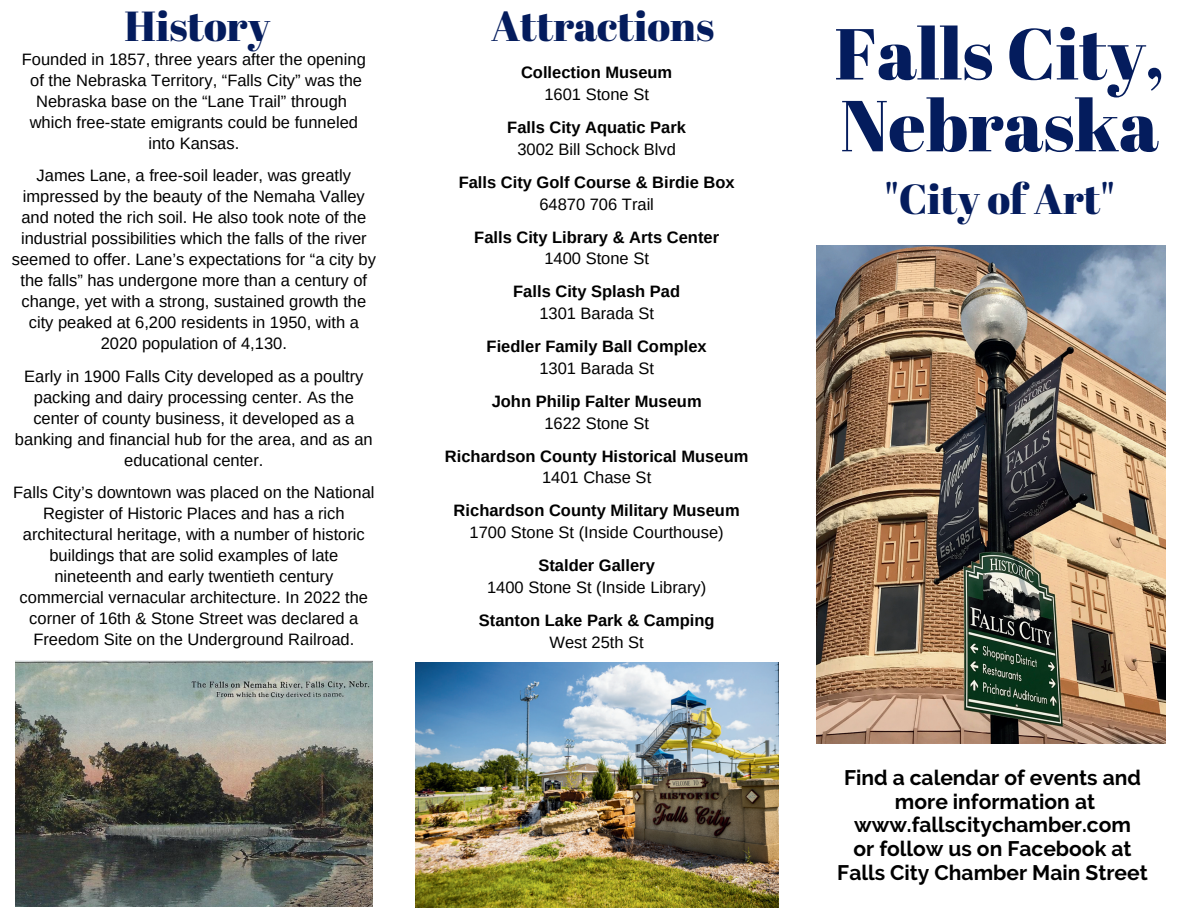
<style>
.page{position:relative;width:1188px;height:918px;background:#fff}
.page>*{position:absolute;margin:0;border:0;box-sizing:border-box;transform-origin:0 0}
.t1{font:72px/71.8px "Abril Fatface";color:#041c5d}
.t2{font:42px "Abril Fatface";color:#041c5d}
.t3{font:700 21px/23.5px "Raleway";color:#000;text-align:center}
.t4{font:16.5px/21px "Arimo";color:#000;text-align:center}
.t5{font:700 16.5px "Arimo";color:#000}
</style>
<div class="page">
<img style="left:15px;top:661px;width:357px;height:245px">
<img style="left:816px;top:245px;width:349px;height:498px">
<img style="left:415px;top:663px;width:364px;height:245px">
<h2 class="t2" style="left:125px;top:-4px;width:147px">History</h2>
<h2 class="t2" style="left:491px;top:-4px;width:225px">Attractions</h2>
<p class="t5" style="left:521px;top:61px;width:153px">Collection Museum</p>
<p class="t4" style="left:544px;top:84px;width:106px">1601 Stone St</p>
<p class="t5" style="left:507px;top:116px;width:180px">Falls City Aquatic Park</p>
<p class="t4" style="left:517px;top:139px;width:160px">3002 Bill Schock Blvd</p>
<p class="t5" style="left:459px;top:171px;width:277px">Falls City Golf Course &amp; Birdie Box</p>
<p class="t4" style="left:539px;top:194px;width:116px">64870 706 Trail</p>
<p class="t5" style="left:474px;top:226px;width:246px">Falls City Library &amp; Arts Center</p>
<p class="t4" style="left:544px;top:248px;width:106px">1400 Stone St</p>
<p class="t5" style="left:513px;top:280px;width:168px">Falls City Splash Pad</p>
<p class="t4" style="left:539px;top:303px;width:116px">1301 Barada St</p>
<p class="t5" style="left:487px;top:335px;width:222px">Fiedler Family Ball Complex</p>
<p class="t4" style="left:539px;top:358px;width:116px">1301 Barada St</p>
<p class="t5" style="left:492px;top:390px;width:211px">John Philip Falter Museum</p>
<p class="t4" style="left:544px;top:413px;width:106px">1622 Stone St</p>
<p class="t5" style="left:445px;top:445px;width:305px">Richardson County Historical Museum</p>
<p class="t4" style="left:542px;top:467px;width:111px">1401 Chase St</p>
<p class="t5" style="left:454px;top:499px;width:288px">Richardson County Military Museum</p>
<p class="t4" style="left:470px;top:522px;width:256px">1700 Stone St (Inside Courthouse)</p>
<p class="t5" style="left:538px;top:554px;width:118px">Stalder Gallery</p>
<p class="t4" style="left:487px;top:577px;width:221px">1400 Stone St (Inside Library)</p>
<p class="t5" style="left:479px;top:609px;width:237px">Stanton Lake Park &amp; Camping</p>
<p class="t4" style="left:549px;top:632px;width:96px">West 25th St</p>
<p class="t4" style="left:22px;top:49px;width:345px">Founded in 1857, three years after the opening of the Nebraska Territory, “Falls City” was the Nebraska base on the “Lane Trail” through which free-state emigrants could be funneled into Kansas.</p>
<p class="t4" style="left:12px;top:165px;width:366px">James Lane, a free-soil leader, was greatly impressed by the beauty of the Nemaha Valley and noted the rich soil. He also took note of the industrial possibilities which the falls of the river seemed to offer. Lane’s expectations for “a city by the falls” has undergone more than a century of change, yet with a strong, sustained growth the city peaked at 6,200 residents in 1950, with a 2020 population of 4,130.</p>
<p class="t4" style="left:15px;top:366px;width:359px">Early in 1900 Falls City developed as a poultry packing and dairy processing center. As the center of county business, it developed as a banking and financial hub for the area, and as an educational center.</p>
<p class="t4" style="left:13px;top:482px;width:363px">Falls City’s downtown was placed on the National Register of Historic Places and has a rich architectural heritage, with a number of historic buildings that are solid examples of late nineteenth and early twentieth century commercial vernacular architecture. In 2022 the corner of 16th &amp; Stone Street was declared a Freedom Site on the Underground Railroad.</p>
<h1 class="t1" style="left:835px;top:16px;width:331px">Falls City,<br>Nebraska</h1>
<h2 class="t2" style="left:885px;top:170px;width:231px">"City of Art"</h2>
<p class="t3" style="left:837px;top:766px;width:312px">Find a calendar of events and more information at www.fallscitychamber.com<br>or follow us on Facebook at<br>Falls City Chamber Main Street</p>
</div>
